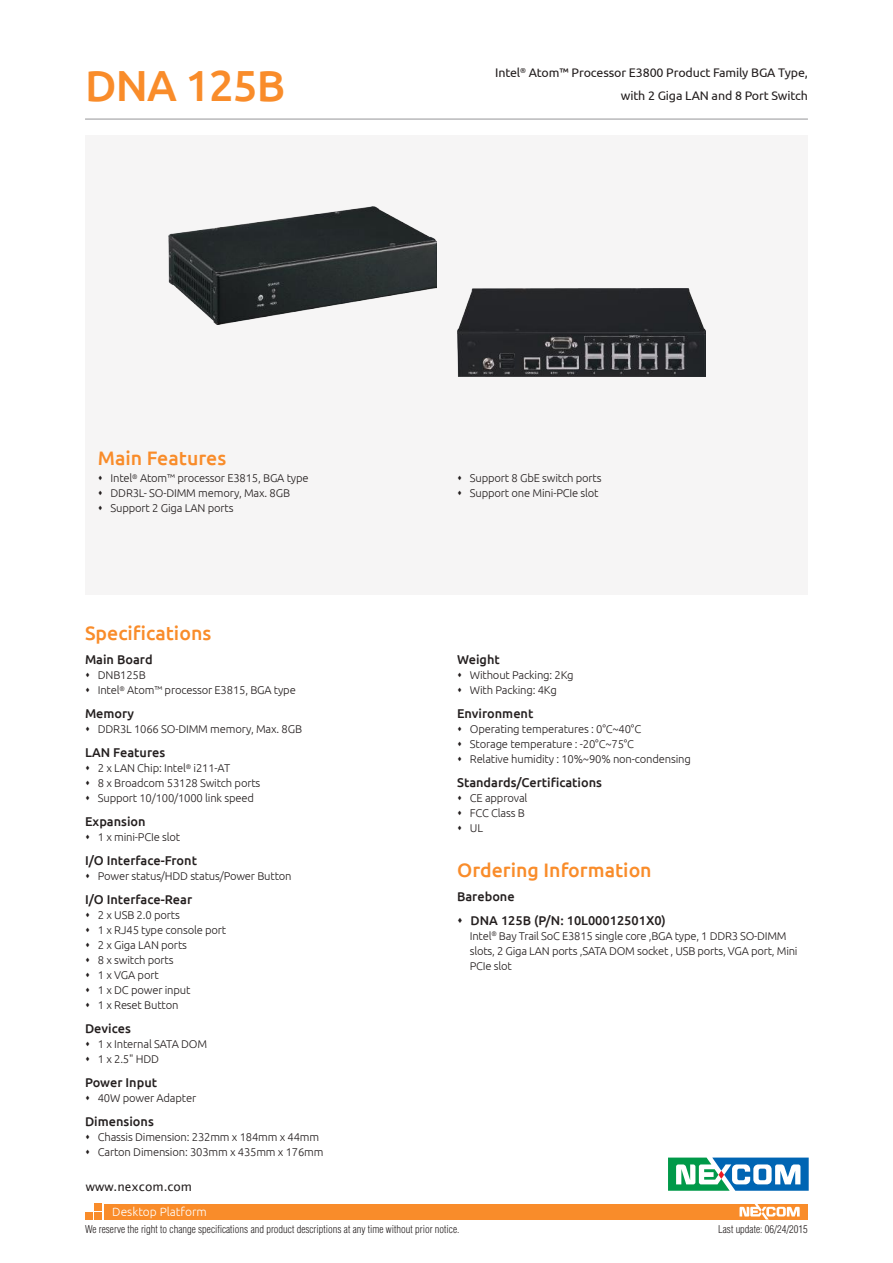
<style>
.page{position:relative;width:893px;height:1263px;background:#fff}
.page>*{position:absolute;margin:0;border:0;box-sizing:border-box;transform-origin:0 0}
.t1{font:500 43.5px "Ubuntu";letter-spacing:-.02em;color:#f98c2a}
.t2{font:500 19.5px "Ubuntu";color:#f98c2a}
.t3{font:500 12.75px/24px "Ubuntu";color:#241f1f}
.t4{font:12.45px/22.5px "Ubuntu";letter-spacing:-.01em;color:#241f1f;text-align:right}
.t5{font:300 12px "Ubuntu";color:#fff}
.t6{font:12px "Lucida Sans Unicode";color:#241f1f}
.t7{font:300 11.25px/15px "Ubuntu";letter-spacing:-.015em;color:#241f1f}
.t8{font:300 condensed 10.5px "Helvetica";color:#241f1f}
</style>
<div class="page">
<div style="left:85px;top:136px;width:723px;height:459px;background:#f6f5f5"></div>
<div style="left:104px;top:1204px;width:704px;height:15px;background:#f98c2a"></div>
<div style="left:94px;top:1203px;width:7px;height:7px;background:#f98c2a"></div>
<div style="left:94px;top:1213px;width:7px;height:7px;background:#f98c2a"></div>
<div style="left:85px;top:1213px;width:7px;height:7px;background:#f98c2a"></div>
<svg style="left:739px;top:1204px;width:61px;height:15px"></svg>
<hr style="left:85px;top:119px;width:723px;height:1px;background:#969698">
<svg style="left:668px;top:1157px;width:141px;height:34px"></svg>
<img style="left:457px;top:288px;width:249px;height:88px">
<img style="left:168px;top:207px;width:268px;height:118px">
<h1 class="t1" style="left:85px;top:58px;width:202px">DNA 125B</h1>
<p class="t4" style="left:495px;top:61px;width:314px">Intel<sup>®</sup> Atom™ Processor E3800 Product Family BGA Type, with 2 Giga LAN and 8 Port Switch</p>
<h2 class="t2" style="left:98px;top:446px;width:130px">Main Features</h2>
<p class="t7" style="left:111px;top:471px;width:200px">Intel<sup>®</sup> Atom™ processor E3815, BGA type<br>DDR3L- SO-DIMM memory, Max. 8GB<br>Support 2 Giga LAN ports</p>
<h2 class="t2" style="left:85px;top:621px;width:128px">Specifications</h2>
<p class="t3" style="left:85px;top:647px;width:69px">Main Board</p>
<p class="t7" style="left:98px;top:667px;width:200px">DNB125B<br>Intel<sup>®</sup> Atom™ processor E3815, BGA type</p>
<p class="t3" style="left:85px;top:701px;width:51px">Memory</p>
<p class="t7" style="left:98px;top:721px;width:206px">DDR3L 1066 SO-DIMM memory, Max. 8GB</p>
<p class="t3" style="left:85px;top:740px;width:82px">LAN Features</p>
<p class="t7" style="left:98px;top:760px;width:164px">2 x LAN Chip: Intel<sup>®</sup> i211-AT<br>8 x Broadcom 53128 Switch ports<br>Support 10/100/1000 link speed</p>
<p class="t3" style="left:85px;top:809px;width:62px">Expansion</p>
<p class="t7" style="left:98px;top:829px;width:84px">1 x mini-PCIe slot</p>
<p class="t3" style="left:85px;top:848px;width:113px">I/O Interface-Front</p>
<p class="t7" style="left:98px;top:868px;width:195px">Power status/HDD status/Power Button</p>
<p class="t3" style="left:85px;top:887px;width:109px">I/O Interface-Rear</p>
<p class="t7" style="left:98px;top:907px;width:130px">2 x USB 2.0 ports<br>1 x RJ45 type console port<br>2 x Giga LAN ports<br>8 x switch ports<br>1 x VGA port<br>1 x DC power input<br>1 x Reset Button</p>
<p class="t3" style="left:85px;top:1016px;width:47px">Devices</p>
<p class="t7" style="left:98px;top:1036px;width:111px">1 x Internal SATA DOM<br>1 x 2.5" HDD</p>
<p class="t3" style="left:85px;top:1070px;width:74px">Power Input</p>
<p class="t7" style="left:98px;top:1090px;width:100px">40W power Adapter</p>
<p class="t3" style="left:85px;top:1109px;width:70px">Dimensions</p>
<p class="t7" style="left:98px;top:1129px;width:227px">Chassis Dimension: 232mm x 184mm x 44mm<br>Carton Dimension: 303mm x 435mm x 176mm</p>
<p class="t7" style="left:470px;top:471px;width:133px">Support 8 GbE switch ports<br>Support one Mini-PCIe slot</p>
<p class="t3" style="left:457px;top:647px;width:44px">Weight</p>
<p class="t7" style="left:470px;top:667px;width:105px">Without Packing: 2Kg<br>With Packing: 4Kg</p>
<p class="t3" style="left:457px;top:701px;width:78px">Environment</p>
<p class="t7" style="left:470px;top:721px;width:223px">Operating temperatures : 0°C~40°C<br>Storage temperature : -20°C~75°C<br>Relative humidity : 10%~90% non-condensing</p>
<p class="t3" style="left:457px;top:770px;width:146px">Standards/Certifications</p>
<p class="t7" style="left:470px;top:790px;width:59px">CE approval<br>FCC Class B<br>UL</p>
<h2 class="t2" style="left:457px;top:858px;width:196px">Ordering Information</h2>
<p class="t3" style="left:471px;top:884px;width:197px;text-indent:-14px">Barebone<br>DNA 125B (P/N: 10L00012501X0)</p>
<p class="t7" style="left:470px;top:928px;width:329px">Intel<sup>®</sup> Bay Trail SoC E3815 single core ,BGA type, 1 DDR3 SO-DIMM slots, 2 Giga LAN ports ,SATA DOM socket , USB ports, VGA port, Mini<br>PCIe slot</p>
<p class="t6" style="left:86px;top:1177px;width:108px">www.nexcom.com</p>
<p class="t8" style="left:85px;top:1223px;width:376px">We reserve the right to change specifications and product descriptions at any time without prior notice.</p>
<p class="t8" style="left:718px;top:1223px;width:91px">Last update: 06/24/2015</p>
<p class="t5" style="left:112px;top:1204px;width:96px">Desktop Platform</p>
</div>
